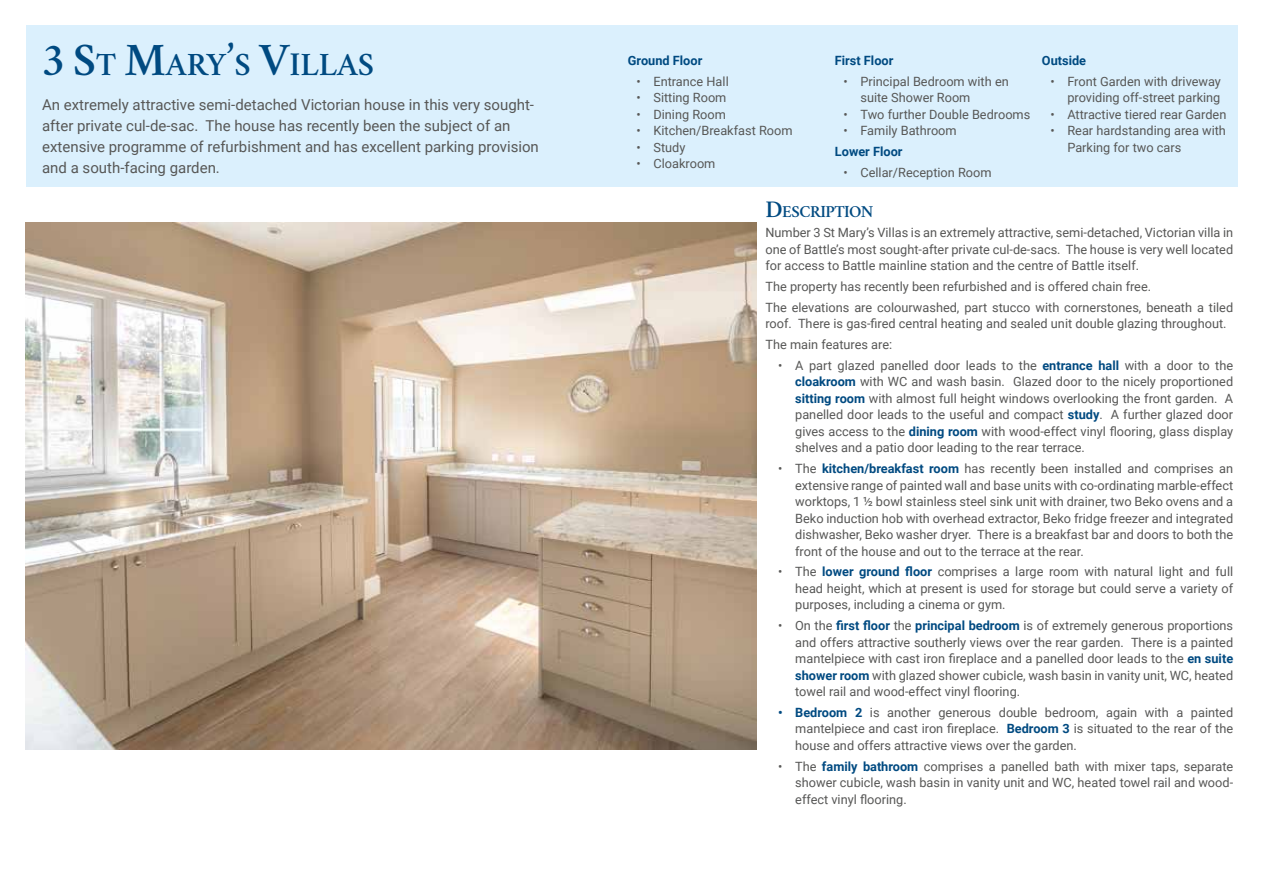
<style>
.page{position:relative;width:1263px;height:893px;background:#fff}
.page>*{position:absolute;margin:0;border:0;box-sizing:border-box;transform-origin:0 0}
.t1{font:600 32.7px "Crimson";color:#004a81}
.t2{font:600 16.8px "Crimson";letter-spacing:-.03em;color:#004a81}
.t3{font:15px/21px "Roboto";color:#575756}
.t4{font:12.75px/16.5px "Roboto";color:#575756;text-align:justify}
.t5{font:700 12.75px "Roboto";color:#004a81}
.s1{font-size:46.65px}
.s2{font-size:24px}
.s3{font-weight:700;color:#004a81}
</style>
<div class="page">
<div style="left:26px;top:26px;width:1211px;height:161px;background:#dbf0fd"></div>
<img style="left:26px;top:222px;width:731px;height:527px">
<h1 class="t1" style="left:42px;top:41px;width:330px"><span class="s1">3 S</span>T <span class="s1">M</span>ARY<span class="s1">’</span>S <span class="s1">V</span>ILLAS</h1>
<p class="t3" style="left:42px;top:93px;width:498px">An extremely attractive semi-detached Victorian house in this very sought&shy;after private cul-de-sac. The house has recently been the subject of an extensive programme of refurbishment and has excellent parking provision and a south-facing garden.</p>
<p class="t5" style="left:628px;top:51px;width:76px">Ground Floor</p>
<p class="t4" style="left:636px;top:72px;width:94px">• Entrance Hall</p>
<p class="t4" style="left:636px;top:89px;width:92px">• Sitting Room</p>
<p class="t4" style="left:636px;top:105px;width:91px">• Dining Room</p>
<p class="t4" style="left:636px;top:122px;width:158px">• Kitchen/Breakfast Room</p>
<p class="t4" style="left:636px;top:138px;width:50px">• Study</p>
<p class="t4" style="left:636px;top:155px;width:80px">• Cloakroom</p>
<p class="t5" style="left:835px;top:51px;width:60px">First Floor</p>
<p class="t4" style="left:860px;top:72px;width:150px;text-indent:-17px">• Principal Bedroom with en suite Shower Room</p>
<p class="t4" style="left:843px;top:105px;width:188px">• Two further Double Bedrooms</p>
<p class="t4" style="left:843px;top:122px;width:115px">• Family Bathroom</p>
<p class="t5" style="left:835px;top:142px;width:69px">Lower Floor</p>
<p class="t4" style="left:843px;top:163px;width:150px">• Cellar/Reception Room</p>
<p class="t5" style="left:1042px;top:51px;width:46px">Outside</p>
<p class="t4" style="left:1050px;top:72px;width:172px;text-align:right">• Front Garden with driveway providing off-street parking</p>
<p class="t4" style="left:1050px;top:105px;width:177px">• Attractive tiered rear Garden</p>
<p class="t4" style="left:1067px;top:122px;width:160px;text-indent:-17px">• Rear hardstanding area with<br>Parking for two cars</p>
<h2 class="t2" style="left:765px;top:199px;width:110px"><span class="s2">D</span>ESCRIPTION</h2>
<p class="t4" style="left:765px;top:224px;width:469px">Number 3 St Mary’s Villas is an extremely attractive, semi-detached, Victorian villa in one of Battle’s most sought-after private cul-de-sacs. The house is very well located for access to Battle mainline station and the centre of Battle itself.</p>
<p class="t4" style="left:765px;top:276px;width:469px;line-height:20.7px">The property has recently been refurbished and is offered chain free.<br>The elevations are colourwashed, part stucco with cornerstones, beneath a tiled</p>
<p class="t4" style="left:765px;top:313px;width:463px;line-height:20.7px">roof. There is gas-fired central heating and sealed unit double glazing throughout.<br>The main features are:</p>
<p class="t4" style="left:795px;top:357px;width:439px;text-indent:-17px">• A part glazed panelled door leads to the <span class="s3">entrance hall</span> with a door to the <span class="s3">cloakroom</span> with WC and wash basin. Glazed door to the nicely proportioned <span class="s3">sitting room</span> with almost full height windows overlooking the front garden. A panelled door leads to the useful and compact <span class="s3">study</span>. A further glazed door gives access to the <span class="s3">dining room</span> with wood-effect vinyl flooring, glass display shelves and a patio door leading to the rear terrace.</p>
<p class="t4" style="left:795px;top:460px;width:439px;text-indent:-17px">• The <span class="s3">kitchen/breakfast room</span> has recently been installed and comprises an extensive range of painted wall and base units with co-ordinating marble-effect worktops, 1 ½ bowl stainless steel sink unit with drainer, two Beko ovens and a Beko induction hob with overhead extractor, Beko fridge freezer and integrated dishwasher, Beko washer dryer. There is a breakfast bar and doors to both the front of the house and out to the terrace at the rear.</p>
<p class="t4" style="left:795px;top:563px;width:439px;text-indent:-17px">• The <span class="s3">lower ground floor</span> comprises a large room with natural light and full head height, which at present is used for storage but could serve a variety of purposes, including a cinema or gym.</p>
<p class="t4" style="left:795px;top:617px;width:439px;text-indent:-17px">• On the <span class="s3">first floor</span> the <span class="s3">principal bedroom</span> is of extremely generous proportions and offers attractive southerly views over the rear garden. There is a painted mantelpiece with cast iron fireplace and a panelled door leads to the <span class="s3">en suite shower room</span> with glazed shower cubicle, wash basin in vanity unit, WC, heated towel rail and wood-effect vinyl flooring.</p>
<p class="t4" style="left:795px;top:704px;width:439px;text-indent:-17px"><span class="s3">• Bedroom 2</span> is another generous double bedroom, again with a painted mantelpiece and cast iron fireplace. <span class="s3">Bedroom 3</span> is situated to the rear of the house and offers attractive views over the garden.</p>
<p class="t4" style="left:795px;top:757px;width:439px;text-indent:-17px">• The <span class="s3">family bathroom</span> comprises a panelled bath with mixer taps, separate shower cubicle, wash basin in vanity unit and WC, heated towel rail and wood&shy;effect vinyl flooring.</p>
</div>
